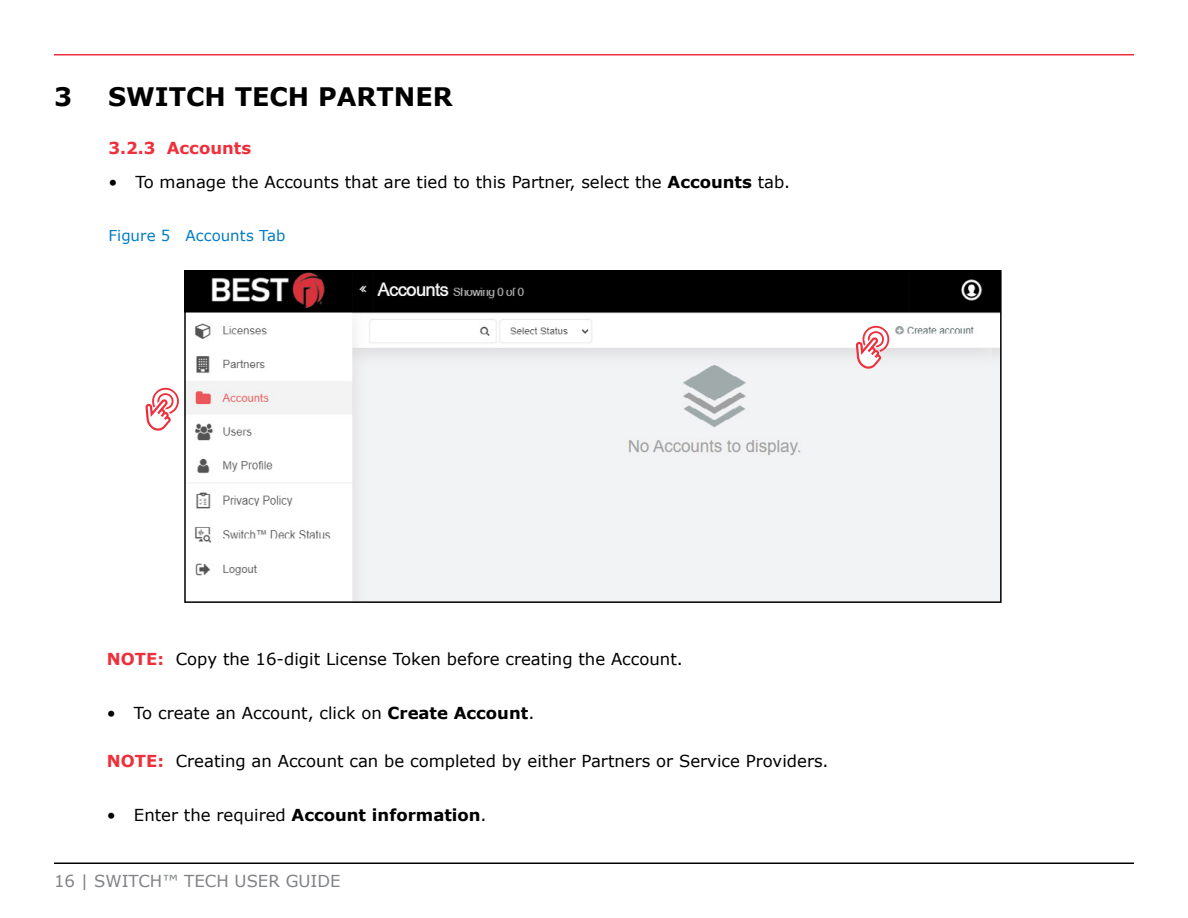
<style>
.page{position:relative;width:1188px;height:918px;background:#fff}
.page>*{position:absolute;margin:0;border:0;box-sizing:border-box;transform-origin:0 0}
.t1{font:700 25.5px "Verdana";color:#000}
.t2{font:16.5px "Verdana";color:#000}
.t3{font:16.5px "Verdana";color:#808285}
.t4{font:700 16.5px "Verdana";color:#ee303c}
.t5{font:15px "Verdana";color:#007dc5}
.s1{font-weight:700}
.s2{font-weight:700;color:#ee303c}
</style>
<div class="page">
<hr style="left:54px;top:54px;width:1080px;height:2px;background:#ee303c">
<hr style="left:54px;top:862px;width:1080px;height:2px;background:#000">
<img style="left:187px;top:273px;width:812px;height:327px">
<div style="left:184px;top:270px;width:818px;height:333px;border:2px solid #000"></div>
<svg style="left:145px;top:387px;width:34px;height:44px"></svg>
<svg style="left:856px;top:324px;width:35px;height:45px"></svg>
<h1 class="t1" style="left:54px;top:80px;width:20px">3</h1>
<h1 class="t1" style="left:108px;top:80px;width:346px">SWITCH TECH PARTNER</h1>
<p class="t4" style="left:108px;top:137px;width:144px">3.2.3 Accounts</p>
<p class="t2" style="left:108px;top:171px;width:683px">• To manage the Accounts that are tied to this Partner, select the <span class="s1">Accounts</span> tab.</p>
<p class="t5" style="left:108px;top:226px;width:178px">Figure 5 Accounts Tab</p>
<p class="t2" style="left:107px;top:648px;width:578px"><span class="s2">NOTE:</span> Copy the 16-digit License Token before creating the Account.</p>
<p class="t2" style="left:107px;top:702px;width:429px">• To create an Account, click on <span class="s1">Create Account</span>.</p>
<p class="t2" style="left:107px;top:751px;width:723px"><span class="s2">NOTE:</span> Creating an Account can be completed by either Partners or Service Providers.</p>
<p class="t2" style="left:107px;top:805px;width:381px">• Enter the required <span class="s1">Account information</span>.</p>
<p class="t3" style="left:54px;top:871px;width:288px">16 | SWITCH™ TECH USER GUIDE</p>
</div>
